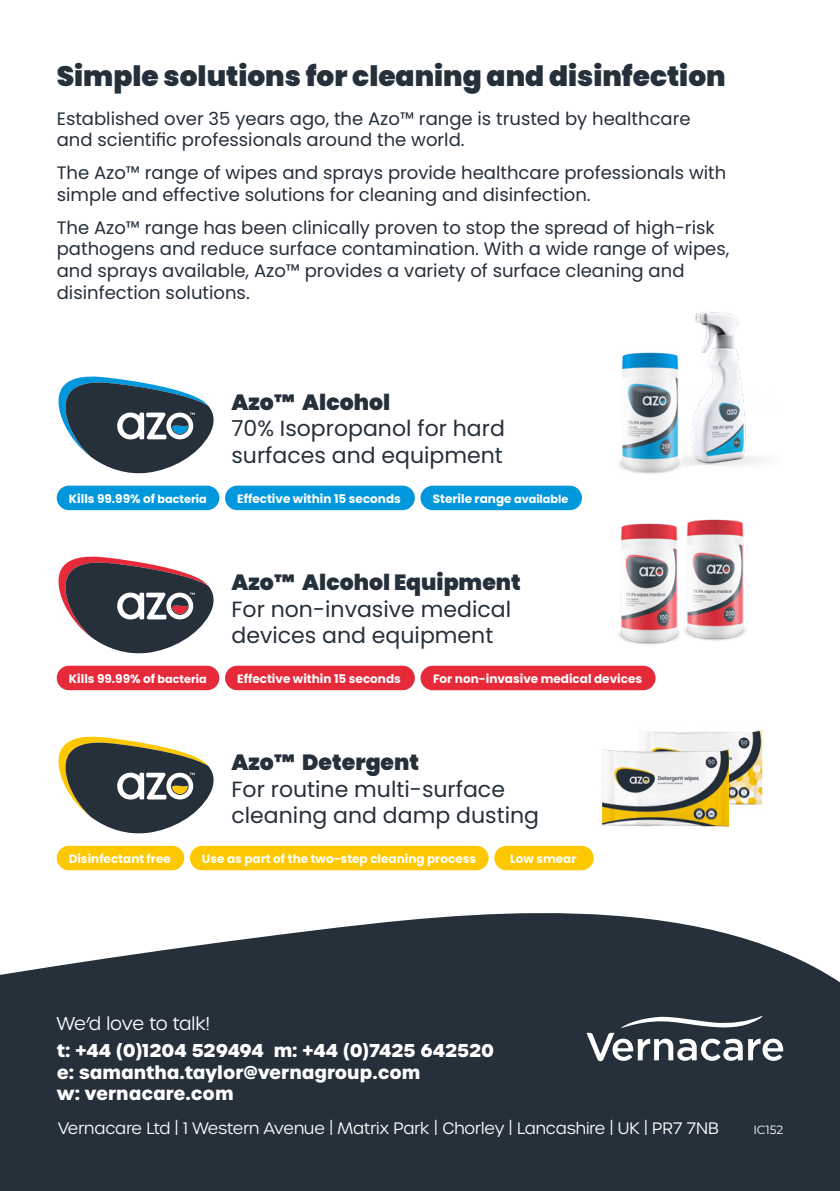
<style>
.page{position:relative;width:840px;height:1191px;background:#fff}
.page>*{position:absolute;margin:0;border:0;box-sizing:border-box;transform-origin:0 0}
.t1{font:900 28px "Poppins";color:#25303b}
.t2{font:22px/26.4px "Poppins";color:#25303b}
.t3{font:900 22px "Poppins";color:#25303b}
.t4{font:18px/21.6px "Poppins";color:#25303b}
.t5{font:700 18px/21.6px "Urbane";color:#fff}
.t6{font:300 18px "Urbane";letter-spacing:-.02em;color:#fff}
.t7{font:300 16px "Urbane";color:#fff}
.t8{font:700 12px "Poppins";color:#fff}
.t9{font:12px "Montserrat";letter-spacing:-.01em;color:#fff}
.s1{font-size:11.2px}
</style>
<div class="page">
<svg style="left:0;top:913px;width:839px;height:278px;background:#37414b"></svg>
<svg style="left:586px;top:1015px;width:196px;height:46px"></svg>
<img style="left:680px;top:312px;width:82px;height:155px">
<svg style="left:58px;top:556px;width:156px;height:98px"></svg>
<div style="left:122px;top:597px;width:16px;height:18px;background:#25303b;border-radius:50%"></div>
<svg style="left:58px;top:376px;width:156px;height:98px"></svg>
<div style="left:122px;top:417px;width:16px;height:18px;background:#25303b;border-radius:50%"></div>
<svg style="left:58px;top:736px;width:156px;height:98px"></svg>
<div style="left:122px;top:777px;width:16px;height:18px;background:#25303b;border-radius:50%"></div>
<img style="left:619px;top:352px;width:61px;height:122px">
<img style="left:684px;top:519px;width:61px;height:122px">
<img style="left:618px;top:523px;width:62px;height:122px">
<img style="left:645px;top:730px;width:118px;height:78px">
<img style="left:602px;top:746px;width:126px;height:81px">
<div style="left:420px;top:486px;width:161px;height:24px;background:#0097dd;border-radius:12px"></div>
<div style="left:57px;top:485px;width:162px;height:25px;background:#0097dd;border-radius:12px"></div>
<div style="left:225px;top:485px;width:189px;height:25px;background:#0097dd;border-radius:12px"></div>
<div style="left:420px;top:666px;width:235px;height:24px;background:#e62a3a;border-radius:12px"></div>
<div style="left:57px;top:665px;width:162px;height:25px;background:#e62a3a;border-radius:12px"></div>
<div style="left:225px;top:665px;width:189px;height:25px;background:#e62a3a;border-radius:12px"></div>
<div style="left:494px;top:846px;width:99px;height:24px;background:#fec800;border-radius:12px"></div>
<div style="left:57px;top:845px;width:127px;height:25px;background:#fec800;border-radius:12px"></div>
<div style="left:190px;top:845px;width:298px;height:25px;background:#fec800;border-radius:12px"></div>
<h1 class="t1" style="left:57px;top:60px;width:670px">Simple solutions for cleaning and disinfection</h1>
<p class="t4" style="left:57px;top:108px;width:635px">Established over 35 years ago, the Azo™ range is trusted by healthcare and scientific professionals around the world.</p>
<p class="t4" style="left:57px;top:162px;width:670px">The Azo™ range of wipes and sprays provide healthcare professionals with simple and effective solutions for cleaning and disinfection.</p>
<p class="t4" style="left:57px;top:217px;width:673px">The Azo™ range has been clinically proven to stop the spread of high-risk pathogens and reduce surface contamination. With a wide range of wipes, and sprays available, Azo™ provides a variety of surface cleaning and disinfection solutions.</p>
<p class="t3" style="left:231px;top:389px;width:160px">Azo™ Alcohol</p>
<p class="t2" style="left:231px;top:416px;width:275px">70% Isopropanol for hard surfaces and equipment</p>
<p class="t8" style="left:69px;top:491px;width:139px">Kills 99.99% of <span class="s1">bacteria</span></p>
<p class="t8" style="left:237px;top:491px;width:165px">Effective within 15 seconds</p>
<p class="t8" style="left:432px;top:491px;width:137px">Sterile range <span class="s1">available</span></p>
<p class="t3" style="left:231px;top:569px;width:291px">Azo™ Alcohol Equipment</p>
<p class="t2" style="left:231px;top:596px;width:281px">For non-invasive medical devices and equipment</p>
<p class="t8" style="left:69px;top:671px;width:139px">Kills 99.99% of <span class="s1">bacteria</span></p>
<p class="t8" style="left:237px;top:671px;width:165px">Effective within 15 seconds</p>
<p class="t8" style="left:433px;top:671px;width:210px">For non-invasive medical devices</p>
<p class="t3" style="left:231px;top:749px;width:189px">Azo™ Detergent</p>
<p class="t2" style="left:231px;top:776px;width:309px">For routine multi-surface cleaning and damp dusting</p>
<p class="t8" style="left:69px;top:851px;width:104px">Disinfectant free</p>
<p class="t8" style="left:202px;top:851px;width:275px">Use as part of the two-step cleaning process</p>
<p class="t8" style="left:509px;top:851px;width:68px">Low smear</p>
<p class="t6" style="left:57px;top:1011px;width:154px">We’d love to talk!</p>
<p class="t5" style="left:57px;top:1039px;width:438px">t: +44 (0)1204 529494 m: +44 (0)7425 642520 e: samantha.taylor@vernagroup.com<br>w: vernacare.com</p>
<p class="t7" style="left:58px;top:1118px;width:662px">Vernacare Ltd | 1 Western Avenue | Matrix Park | Chorley | Lancashire | UK | PR7 7NB</p>
<p class="t9" style="left:753px;top:1121px;width:31px">IC152</p>
</div>
